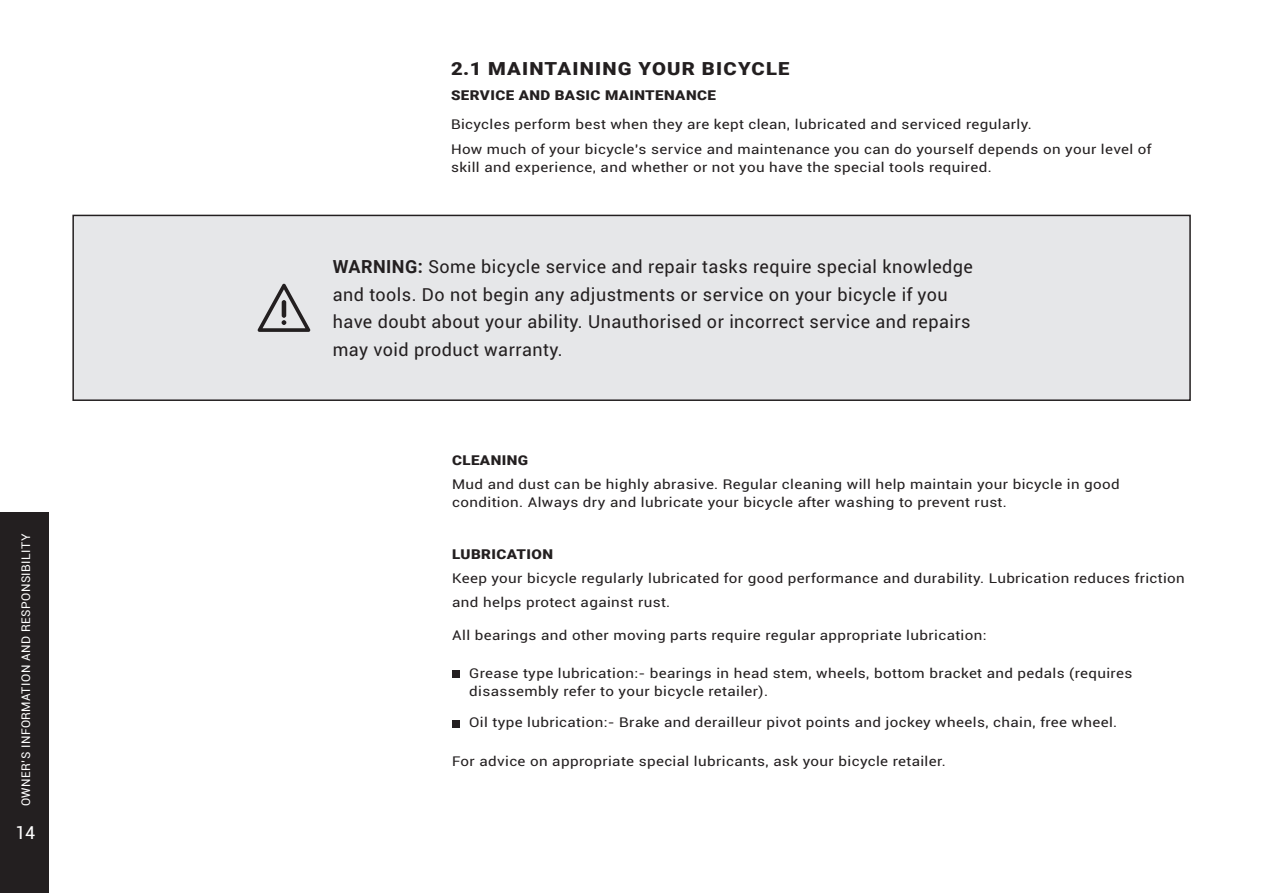
<style>
.page{position:relative;width:1263px;height:893px;background:#fff}
.page>*{position:absolute;margin:0;border:0;box-sizing:border-box;transform-origin:0 0}
.t1{font:18px/27.6px "Roboto";letter-spacing:.025em;color:#231f20}
.t2{font:900 18px "Roboto";letter-spacing:.06em;color:#231f20;scale:1.12 1}
.t3{font:18px "Roboto";color:#fff}
.t4{font:13.5px/18px "Roboto";letter-spacing:.025em;color:#231f20;scale:1.12 1}
.t5{font:900 13.5px "Roboto";letter-spacing:.025em;color:#231f20;scale:1.12 1}
.t6{font:12px "Roboto";letter-spacing:.04em;color:#fff}
.s1{font-weight:700}
</style>
<div class="page">
<div style="left:0;top:512px;width:49px;height:381px;background:#231f20"></div>
<div style="left:452px;top:670px;width:8px;height:8px;background:#231f20"></div>
<div style="left:452px;top:720px;width:8px;height:8px;background:#231f20"></div>
<div style="left:73px;top:215px;width:1117px;height:185px;background:#e6e7e9"></div>
<div style="left:72px;top:215px;width:1119px;height:186px;border:2px solid #231f20"></div>
<svg style="left:258px;top:284px;width:52px;height:48px"></svg>
<p class="t6" style="left:17px;top:806px;width:274px;rotate:-90deg">OWNER’S INFORMATION AND RESPONSIBILITY</p>
<h1 class="t3" style="left:16px;top:820px;width:21px">14</h1>
<p class="t2" style="left:451px;top:56px;width:304px">2.1 MAINTAINING YOUR BICYCLE</p>
<p class="t5" style="left:451px;top:86px;width:238px">SERVICE AND BASIC MAINTENANCE</p>
<p class="t4" style="left:451px;top:114px;width:520px">Bicycles perform best when they are kept clean, lubricated and serviced regularly.</p>
<p class="t4" style="left:451px;top:139px;width:627px">How much of your bicycle’s service and maintenance you can do yourself depends on your level of skill and experience, and whether or not you have the special tools required.</p>
<p class="t1" style="left:333px;top:252px;width:642px"><span class="s1">WARNING:</span> Some bicycle service and repair tasks require special knowledge and tools. Do not begin any adjustments or service on your bicycle if you have doubt about your ability. Unauthorised or incorrect service and repairs may void product warranty.</p>
<p class="t5" style="left:452px;top:451px;width:69px">CLEANING</p>
<p class="t4" style="left:452px;top:475px;width:598px">Mud and dust can be highly abrasive. Regular cleaning will help maintain your bicycle in good condition. Always dry and lubricate your bicycle after washing to prevent rust.</p>
<p class="t5" style="left:452px;top:544px;width:92px">LUBRICATION</p>
<p class="t4" style="left:452px;top:565px;width:656px;line-height:24px">Keep your bicycle regularly lubricated for good performance and durability. Lubrication reduces friction and helps protect against rust.</p>
<p class="t4" style="left:452px;top:625px;width:479px">All bearings and other moving parts require regular appropriate lubrication:</p>
<p class="t4" style="left:469px;top:663px;width:593px">Grease type lubrication:- bearings in head stem, wheels, bottom bracket and pedals (requires disassembly refer to your bicycle retailer).</p>
<p class="t4" style="left:469px;top:713px;width:580px">Oil type lubrication:- Brake and derailleur pivot points and jockey wheels, chain, free wheel.</p>
<p class="t4" style="left:452px;top:752px;width:442px">For advice on appropriate special lubricants, ask your bicycle retailer.</p>
</div>
